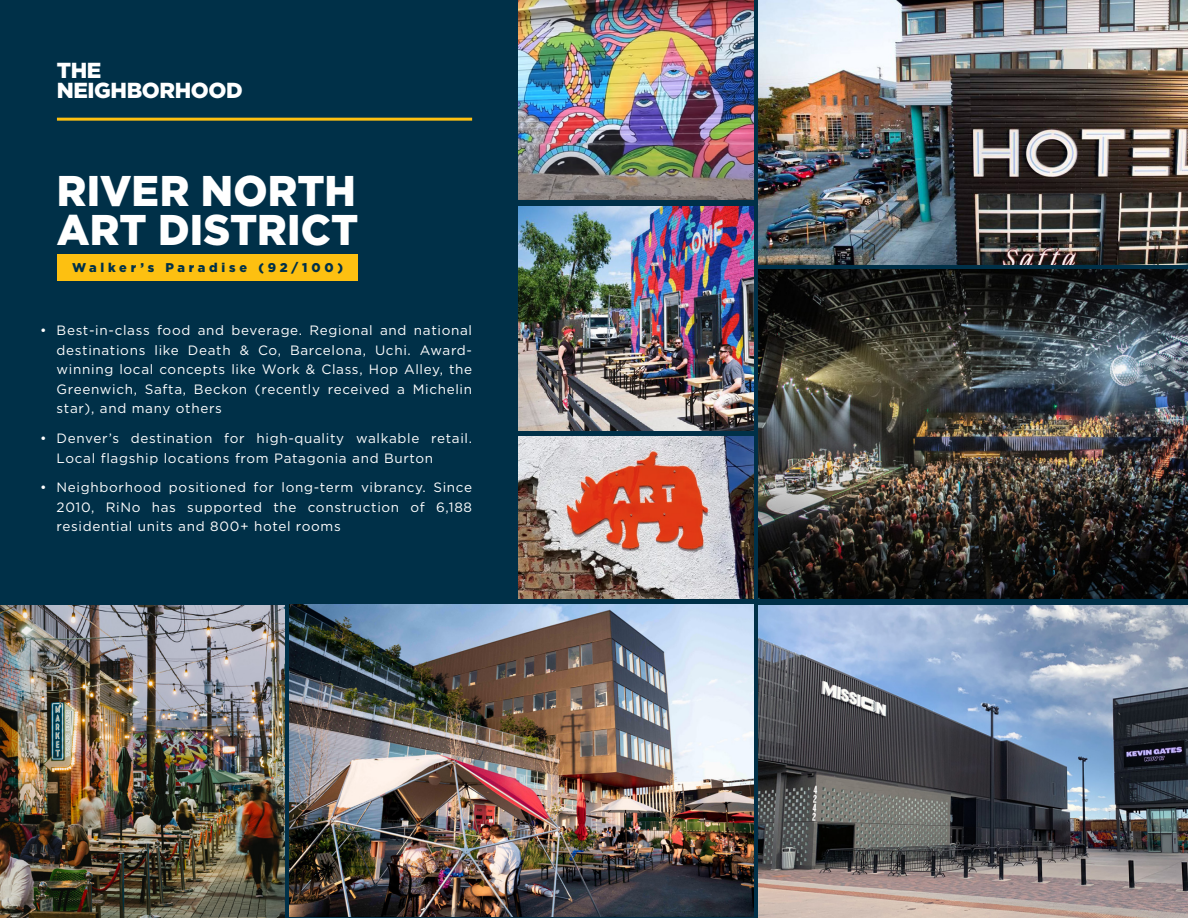
<style>
.page{position:relative;width:1188px;height:918px;background:#003048}
.page>*{position:absolute;margin:0;border:0;box-sizing:border-box;transform-origin:0 0}
.t1{font:900 42.9px "Gotham";letter-spacing:.005em;color:#fff;scale:.96 1}
.t2{font:900 21.75px "Gotham";letter-spacing:-.02em;color:#fff}
.t3{font:13.5px/19.5px "Gotham";letter-spacing:.05em;color:#fff;text-align:justify}
.t4{font:900 12.75px "Gotham";letter-spacing:.3em;color:#003048}
</style>
<div class="page">
<hr style="left:57px;top:118px;width:415px;height:3px;background:#fdc011">
<img style="left:759px;top:0;width:429px;height:264px">
<img style="left:759px;top:605px;width:429px;height:313px">
<img style="left:759px;top:270px;width:429px;height:328px">
<img style="left:519px;top:206px;width:235px;height:224px">
<img style="left:519px;top:437px;width:235px;height:161px">
<img style="left:519px;top:0;width:235px;height:200px">
<img style="left:289px;top:605px;width:465px;height:312px">
<img style="left:0;top:605px;width:285px;height:313px">
<div style="left:57px;top:254px;width:300px;height:27px;background:#fdc011"></div>
<p class="t2" style="left:57px;top:58px;width:46px">THE</p>
<p class="t2" style="left:57px;top:77px;width:187px">NEIGHBORHOOD</p>
<p class="t1" style="left:57px;top:166px;width:313px">RIVER NORTH</p>
<p class="t1" style="left:57px;top:205px;width:316px">ART DISTRICT</p>
<p class="t4" style="left:72px;top:260px;width:273px">Walker’s Paradise (92/100)</p>
<p class="t3" style="left:57px;top:321px;width:417px;text-indent:-16px">• Best-in-class food and beverage. Regional and national destinations like Death &amp; Co, Barcelona, Uchi. Award&shy;winning local concepts like Work &amp; Class, Hop Alley, the Greenwich, Safta, Beckon (recently received a Michelin star), and many others</p>
<p class="t3" style="left:57px;top:428px;width:417px;text-indent:-16px">• Denver’s destination for high-quality walkable retail.<br>Local flagship locations from Patagonia and Burton</p>
<p class="t3" style="left:57px;top:478px;width:417px;text-indent:-16px">• Neighborhood positioned for long-term vibrancy. Since 2010, RiNo has supported the construction of 6,188 residential units and 800+ hotel rooms</p>
</div>
